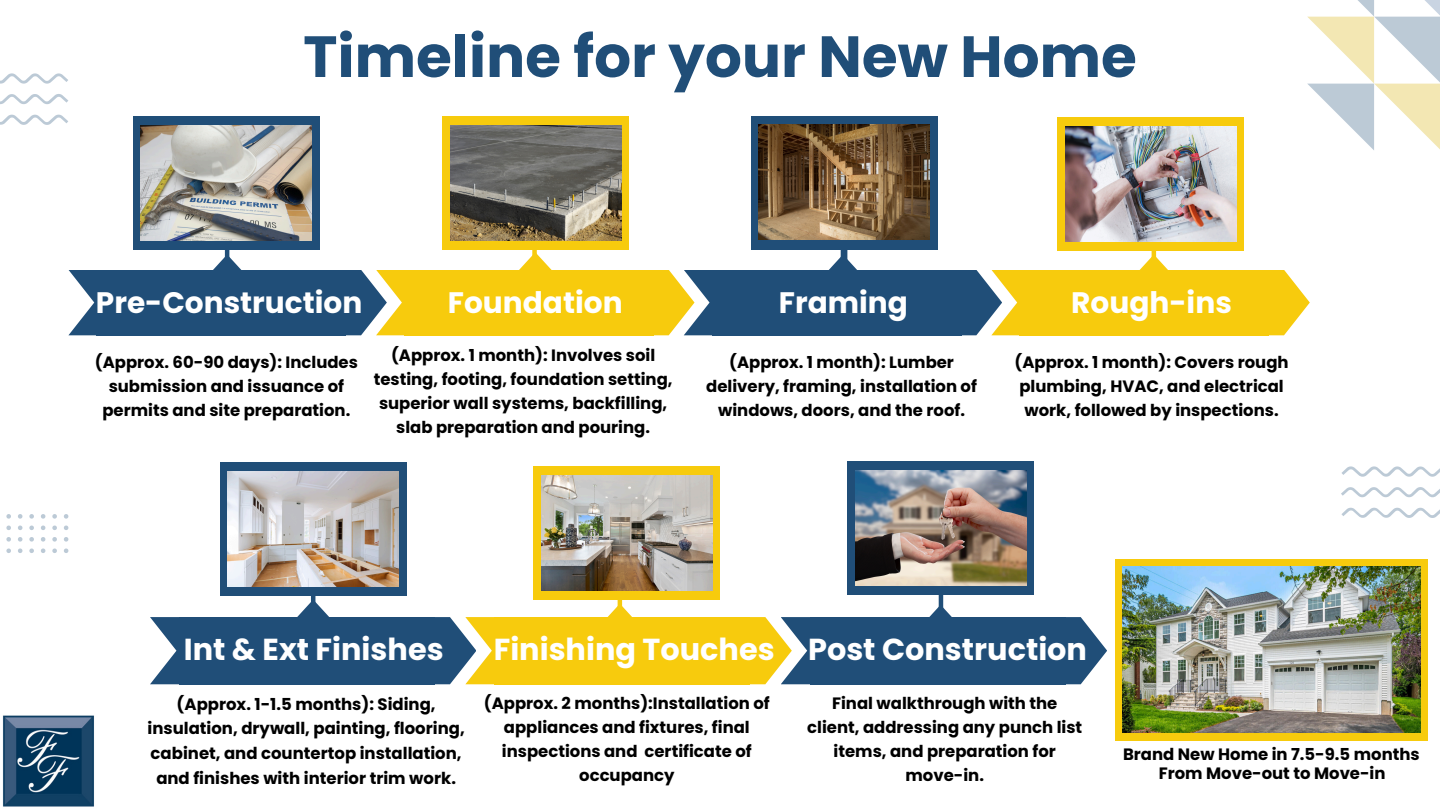
<style>
.page{position:relative;width:1440px;height:810px;background:#fff}
.page>*{position:absolute;margin:0;border:0;box-sizing:border-box;transform-origin:0 0}
.t1{font:700 58.1px "Poppins";color:#204e78}
.t2{font:700 30.4px "Poppins";color:#fff}
.t3{font:700 29.6px "Poppins";color:#fff}
.t4{font:700 16.5px/24px "Poppins";color:#000;text-align:center}
</style>
<div class="page">
<div style="left:97px;top:270px;width:249px;height:65px;background:#204e78"></div>
<svg style="left:68px;top:270px;width:29px;height:65px"></svg>
<div style="left:404px;top:270px;width:250px;height:65px;background:#f7cb0d"></div>
<svg style="left:346px;top:270px;width:58px;height:65px"></svg>
<div style="left:712px;top:270px;width:249px;height:65px;background:#204e78"></div>
<svg style="left:654px;top:270px;width:58px;height:65px"></svg>
<div style="left:1020px;top:270px;width:249px;height:65px;background:#f7cb0d"></div>
<svg style="left:1269px;top:270px;width:41px;height:65px"></svg>
<svg style="left:961px;top:270px;width:59px;height:65px"></svg>
<svg style="left:213px;top:255px;width:29px;height:15px"></svg>
<svg style="left:519px;top:254px;width:33px;height:16px"></svg>
<svg style="left:1139px;top:255px;width:29px;height:15px"></svg>
<hr style="left:225px;top:187px;width:4px;height:81px;background:#204e78">
<hr style="left:841px;top:197px;width:4px;height:81px;background:#204e78">
<div style="left:133px;top:116px;width:187px;height:134px;background:#204e78"></div>
<hr style="left:1152px;top:222px;width:4px;height:81px;background:#f7cb0d">
<svg style="left:6px;top:514px;width:5px;height:5px"></svg>
<svg style="left:18px;top:514px;width:4px;height:5px"></svg>
<svg style="left:29px;top:514px;width:5px;height:5px"></svg>
<svg style="left:41px;top:514px;width:4px;height:5px"></svg>
<svg style="left:52px;top:514px;width:5px;height:5px"></svg>
<svg style="left:64px;top:514px;width:4px;height:5px"></svg>
<svg style="left:6px;top:526px;width:5px;height:4px"></svg>
<svg style="left:18px;top:526px;width:4px;height:4px"></svg>
<svg style="left:29px;top:526px;width:5px;height:4px"></svg>
<svg style="left:41px;top:526px;width:4px;height:4px"></svg>
<svg style="left:52px;top:526px;width:5px;height:4px"></svg>
<svg style="left:64px;top:526px;width:4px;height:4px"></svg>
<svg style="left:6px;top:537px;width:5px;height:5px"></svg>
<svg style="left:18px;top:537px;width:4px;height:5px"></svg>
<svg style="left:29px;top:537px;width:5px;height:5px"></svg>
<svg style="left:41px;top:537px;width:4px;height:5px"></svg>
<svg style="left:52px;top:537px;width:5px;height:5px"></svg>
<svg style="left:64px;top:537px;width:4px;height:5px"></svg>
<svg style="left:6px;top:548px;width:5px;height:5px"></svg>
<svg style="left:18px;top:548px;width:4px;height:5px"></svg>
<svg style="left:29px;top:548px;width:5px;height:5px"></svg>
<svg style="left:41px;top:548px;width:4px;height:5px"></svg>
<svg style="left:52px;top:548px;width:5px;height:5px"></svg>
<svg style="left:64px;top:548px;width:4px;height:5px"></svg>
<svg style="left:0;top:73px;width:68px;height:11px"></svg>
<svg style="left:0;top:94px;width:68px;height:10px"></svg>
<svg style="left:0;top:115px;width:68px;height:10px"></svg>
<svg style="left:1307px;top:0;width:133px;height:150px"></svg>
<svg style="left:1341px;top:466px;width:99px;height:11px"></svg>
<svg style="left:1341px;top:487px;width:99px;height:10px"></svg>
<svg style="left:1341px;top:508px;width:99px;height:10px"></svg>
<div style="left:179px;top:617px;width:256px;height:67px;background:#204e78"></div>
<svg style="left:150px;top:617px;width:29px;height:67px"></svg>
<div style="left:494px;top:617px;width:256px;height:67px;background:#f7cb0d"></div>
<svg style="left:435px;top:617px;width:59px;height:67px"></svg>
<div style="left:810px;top:617px;width:255px;height:67px;background:#204e78"></div>
<svg style="left:1065px;top:617px;width:42px;height:67px"></svg>
<svg style="left:750px;top:617px;width:60px;height:67px"></svg>
<svg style="left:297px;top:600px;width:32px;height:17px"></svg>
<svg style="left:929px;top:605px;width:23px;height:12px"></svg>
<svg style="left:607px;top:604px;width:25px;height:13px"></svg>
<hr style="left:618px;top:522px;width:4px;height:111px;background:#f7cb0d">
<hr style="left:311px;top:534px;width:4px;height:80px;background:#204e78">
<img style="left:141px;top:125px;width:171px;height:115px">
<svg style="left:829px;top:255px;width:28px;height:15px"></svg>
<hr style="left:843px;top:191px;width:4px;height:81px;background:#204e78">
<div style="left:751px;top:116px;width:187px;height:134px;background:#204e78"></div>
<img style="left:759px;top:125px;width:171px;height:115px">
<div style="left:220px;top:462px;width:187px;height:134px;background:#204e78"></div>
<img style="left:228px;top:471px;width:171px;height:115px">
<div style="left:1057px;top:117px;width:187px;height:134px;background:#f7cb0d"></div>
<img style="left:1065px;top:126px;width:171px;height:115px">
<div style="left:534px;top:466px;width:186px;height:134px;background:#f7cb0d"></div>
<img style="left:541px;top:475px;width:171px;height:115px">
<div style="left:442px;top:116px;width:187px;height:134px;background:#f7cb0d"></div>
<div style="left:532px;top:151px;width:5px;height:133px;background:#f7cb0d"></div>
<img style="left:450px;top:126px;width:171px;height:115px">
<hr style="left:939px;top:559px;width:4px;height:81px;background:#204e78">
<div style="left:847px;top:461px;width:187px;height:134px;background:#204e78"></div>
<img style="left:855px;top:471px;width:171px;height:115px">
<div style="left:1115px;top:559px;width:313px;height:182px;background:#f7cb0d"></div>
<img style="left:1122px;top:566px;width:299px;height:167px">
<img style="left:2px;top:715px;width:92px;height:92px">
<p class="t1" style="left:303px;top:16px;width:835px">Timeline for your New Home</p>
<h1 class="t3" style="left:96px;top:282px;width:268px">Pre-Construction</h1>
<p class="t3" style="left:448px;top:282px;width:176px">Foundation</p>
<p class="t4" style="left:95px;top:350px;width:264px">(Approx. 60-90 days): Includes submission and issuance of permits and site preparation.</p>
<p class="t3" style="left:779px;top:282px;width:131px">Framing</p>
<p class="t3" style="left:1071px;top:282px;width:162px">Rough-ins</p>
<p class="t4" style="left:374px;top:343px;width:300px">(Approx. 1 month): Involves soil testing, footing, foundation setting, superior wall systems, backfilling, slab preparation and pouring.</p>
<p class="t4" style="left:706px;top:350px;width:272px">(Approx. 1 month): Lumber delivery, framing, installation of windows, doors, and the roof.</p>
<p class="t4" style="left:1015px;top:350px;width:276px">(Approx. 1 month): Covers rough plumbing, HVAC, and electrical work, followed by inspections.</p>
<p class="t2" style="left:184px;top:629px;width:261px">Int &amp; Ext Finishes</p>
<p class="t2" style="left:494px;top:629px;width:282px">Finishing Touches</p>
<p class="t2" style="left:808px;top:629px;width:281px">Post Construction</p>
<h2 class="t4" style="left:484px;top:691px;width:287px">(Approx. 2 months):Installation of appliances and fixtures, final inspections and certificate of occupancy</h2>
<h2 class="t4" style="left:148px;top:691px;width:319px;line-height:24.8px">(Approx. 1-1.5 months): Siding, insulation, drywall, painting, flooring, cabinet, and countertop installation, and finishes with interior trim work.</h2>
<h2 class="t4" style="left:807px;top:691px;width:277px">Final walkthrough with the client, addressing any punch list items, and preparation for move-in.</h2>
<h2 class="t4" style="left:1123px;top:743px;width:298px">Brand New Home in 7.5-9.5 months</h2>
<p class="t4" style="left:1159px;top:762px;width:228px">From Move-out to Move-in</p>
</div>
